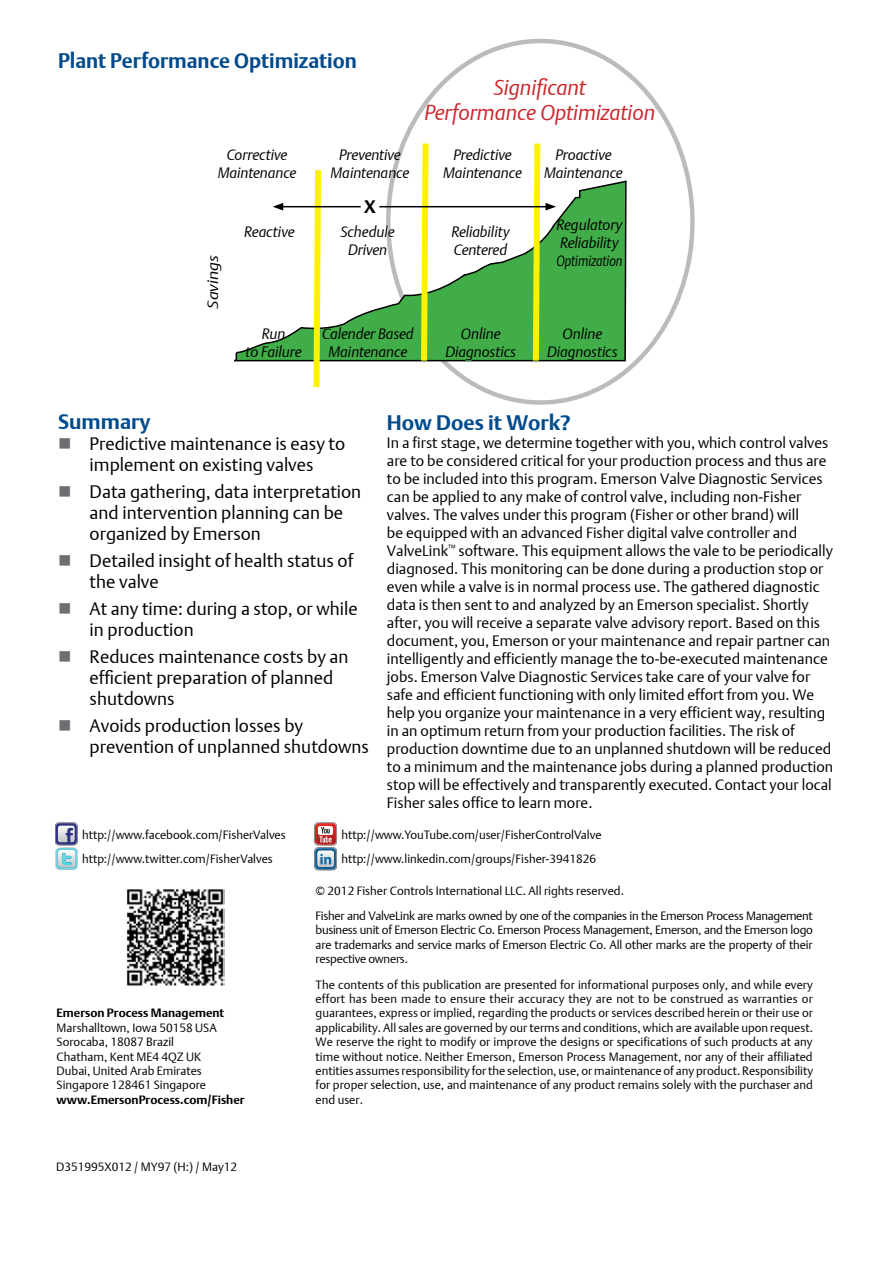
<style>
.page{position:relative;width:869px;height:1263px;background:#fff}
.page>*{position:absolute;margin:0;border:0;box-sizing:border-box;transform-origin:0 0}
.t1{font:italic 21.6px/26px "DTL Argo T Light";letter-spacing:-.005em;color:#ca262c;text-align:center}
.t2{font:700 21px "DTL Argo T";color:#004b8d}
.t3{font:18px/21px "DTL Argo T Light";color:#000}
.t4{font:700 18px "DTL Argo T";color:#000}
.t5{font:15px/18px "DTL Argo T Light";color:#000}
.t6{font:italic 15px/18px "DTL Argo T Light";letter-spacing:-.005em;color:#000;text-align:center}
.t7{font:italic 15px "DTL Argo T Light";letter-spacing:-.005em;color:#000;scale:1.15 1}
.t8{font:12px/14.4px "DTL Argo T Light";color:#000;text-align:justify}
.t9{font:12px/25.2px "DTL Argo T Light";letter-spacing:-.025em;color:#000}
.t10{font:700 12px "DTL Argo T";color:#000}
.s1{color:#6d6e71}
</style>
<div class="page">
<svg style="left:55px;top:822px;width:23px;height:48px"></svg>
<div style="left:57px;top:824px;width:18px;height:19px;border:1px solid #2d3180;border-radius:3px"></div>
<svg style="left:314px;top:822px;width:23px;height:48px"></svg>
<img style="left:126px;top:889px;width:98px;height:97px">
<svg style="left:234px;top:180px;width:393px;height:182px"></svg>
<svg style="left:451px;top:225px;width:60px;height:38px"></svg>
<svg style="left:310px;top:137px;width:121px;height:251px"></svg>
<svg style="left:445px;top:325px;width:71px;height:40px;background:#4fad56"></svg>
<hr style="left:281px;top:206px;width:79px;height:1px;background:#000">
<svg style="left:272px;top:203px;width:11px;height:7px"></svg>
<hr style="left:379px;top:206px;width:168px;height:1px;background:#000">
<svg style="left:531px;top:143px;width:25px;height:219px"></svg>
<h2 class="t2" style="left:58px;top:48px;width:300px">Plant Performance Optimization</h2>
<p class="t6" style="left:218px;top:145px;width:80px">Corrective<br>Maintenance</p>
<p class="t6" style="left:330px;top:145px;width:80px">Preventive<br>Maintenance</p>
<p class="t4" style="left:364px;top:196px;width:13px">X</p>
<h1 class="t1" style="left:424px;top:74px;width:232px">Significant<br>Performance Optimization</h1>
<p class="t6" style="left:544px;top:145px;width:80px">Proactive<br>Maintenance</p>
<p class="t6" style="left:443px;top:145px;width:80px">Predictive<br>Maintenance</p>
<p class="t7" style="left:204px;top:309px;width:48px;rotate:-90deg">Savings</p>
<p class="t6" style="left:244px;top:223px;width:52px">Reactive</p>
<p class="t6" style="left:340px;top:223px;width:56px">Schedule<br>Driven</p>
<p class="t6" style="left:451px;top:223px;width:60px;text-align:left">Reliability<br>Centered</p>
<p class="t6" style="left:556px;top:216px;width:68px;text-align:left">Regulatory<br>Reliability<br>Optimization</p>
<p class="t6" style="left:245px;top:325px;width:58px">Run<br>to Failure</p>
<p class="t6" style="left:322px;top:325px;width:93px">Calender Based<br>Maintenance</p>
<p class="t6" style="left:445px;top:325px;width:72px">Online<br>Diagnostics</p>
<p class="t6" style="left:547px;top:325px;width:72px">Online<br>Diagnostics</p>
<h2 class="t2" style="left:58px;top:408px;width:94px">Summary</h2>
<p class="t3" style="left:58px;top:432px;width:288px;text-align:center"><span class="s1">■</span> Predictive maintenance is easy to implement on existing valves</p>
<p class="t3" style="left:90px;top:480px;width:273px;text-indent:-31px"><span class="s1">■</span> Data gathering, data interpretation and intervention planning can be organized by Emerson</p>
<p class="t3" style="left:90px;top:549px;width:265px;text-indent:-31px"><span class="s1">■</span> Detailed insight of health status of the valve</p>
<p class="t3" style="left:90px;top:598px;width:269px;text-indent:-31px"><span class="s1">■</span> At any time: during a stop, or while in production</p>
<p class="t3" style="left:90px;top:646px;width:260px;text-indent:-31px"><span class="s1">■</span> Reduces maintenance costs by an efficient preparation of planned shutdowns</p>
<p class="t3" style="left:90px;top:715px;width:281px;text-indent:-31px"><span class="s1">■</span> Avoids production losses by prevention of unplanned shutdowns</p>
<h2 class="t2" style="left:387px;top:409px;width:185px">How Does it Work?</h2>
<p class="t5" style="left:387px;top:433px;width:447px">In a first stage, we determine together with you, which control valves are to be considered critical for your production process and thus are to be included into this program. Emerson Valve Diagnostic Services can be applied to any make of control valve, including non-Fisher valves. The valves under this program (Fisher or other brand) will<br>be equipped with an advanced Fisher digital valve controller and ValveLink<sup>™</sup> software. This equipment allows the vale to be periodically diagnosed. This monitoring can be done during a production stop or even while a valve is in normal process use. The gathered diagnostic data is then sent to and analyzed by an Emerson specialist. Shortly after, you will receive a separate valve advisory report. Based on this document, you, Emerson or your maintenance and repair partner can intelligently and efficiently manage the to-be-executed maintenance jobs. Emerson Valve Diagnostic Services take care of your valve for safe and efficient functioning with only limited effort from you. We help you organize your maintenance in a very efficient way, resulting in an optimum return from your production facilities. The risk of production downtime due to an unplanned shutdown will be reduced to a minimum and the maintenance jobs during a planned production stop will be effectively and transparently executed. Contact your local Fisher sales office to learn more.</p>
<p class="t8" style="left:82px;top:827px;width:205px">http://www.facebook.com/FisherValves</p>
<p class="t8" style="left:82px;top:852px;width:192px">http://www.twitter.com/FisherValves</p>
<p class="t10" style="left:57px;top:1006px;width:169px">Emerson Process Management</p>
<p class="t8" style="left:57px;top:1020px;width:162px;text-align:left">Marshalltown, Iowa 50158 USA<br>Sorocaba, 18087 Brazil<br>Chatham, Kent ME4 4QZ UK<br>Dubai, United Arab Emirates<br>Singapore 128461 Singapore</p>
<p class="t10" style="left:57px;top:1092px;width:189px">www.EmersonProcess.com/Fisher</p>
<p class="t8" style="left:56px;top:1159px;width:182px">D351995X012 / MY97 (H:) / May12</p>
<p class="t8" style="left:341px;top:827px;width:261px">http://www.YouTube.com/user/FisherControlValve</p>
<p class="t8" style="left:341px;top:852px;width:256px">http://www.linkedin.com/groups/Fisher-3941826</p>
<p class="t9" style="left:315px;top:878px;width:498px">© 2012 Fisher Controls International LLC. All rights reserved.<br>Fisher and ValveLink are marks owned by one of the companies in the Emerson Process Management</p>
<p class="t8" style="left:315px;top:923px;width:499px">business unit of Emerson Electric Co. Emerson Process Management, Emerson, and the Emerson logo are trademarks and service marks of Emerson Electric Co. All other marks are the property of their respective owners.</p>
<p class="t8" style="left:315px;top:977px;width:499px">The contents of this publication are presented for informational purposes only, and while every effort has been made to ensure their accuracy they are not to be construed as warranties or guarantees, express or implied, regarding the products or services described herein or their use or applicability. All sales are governed by our terms and conditions, which are available upon request.<br>We reserve the right to modify or improve the designs or specifications of such products at any time without notice. Neither Emerson, Emerson Process Management, nor any of their affiliated entities assumes responsibility for the selection, use, or maintenance of any product. Responsibility for proper selection, use, and maintenance of any product remains solely with the purchaser and end user.</p>
</div>
